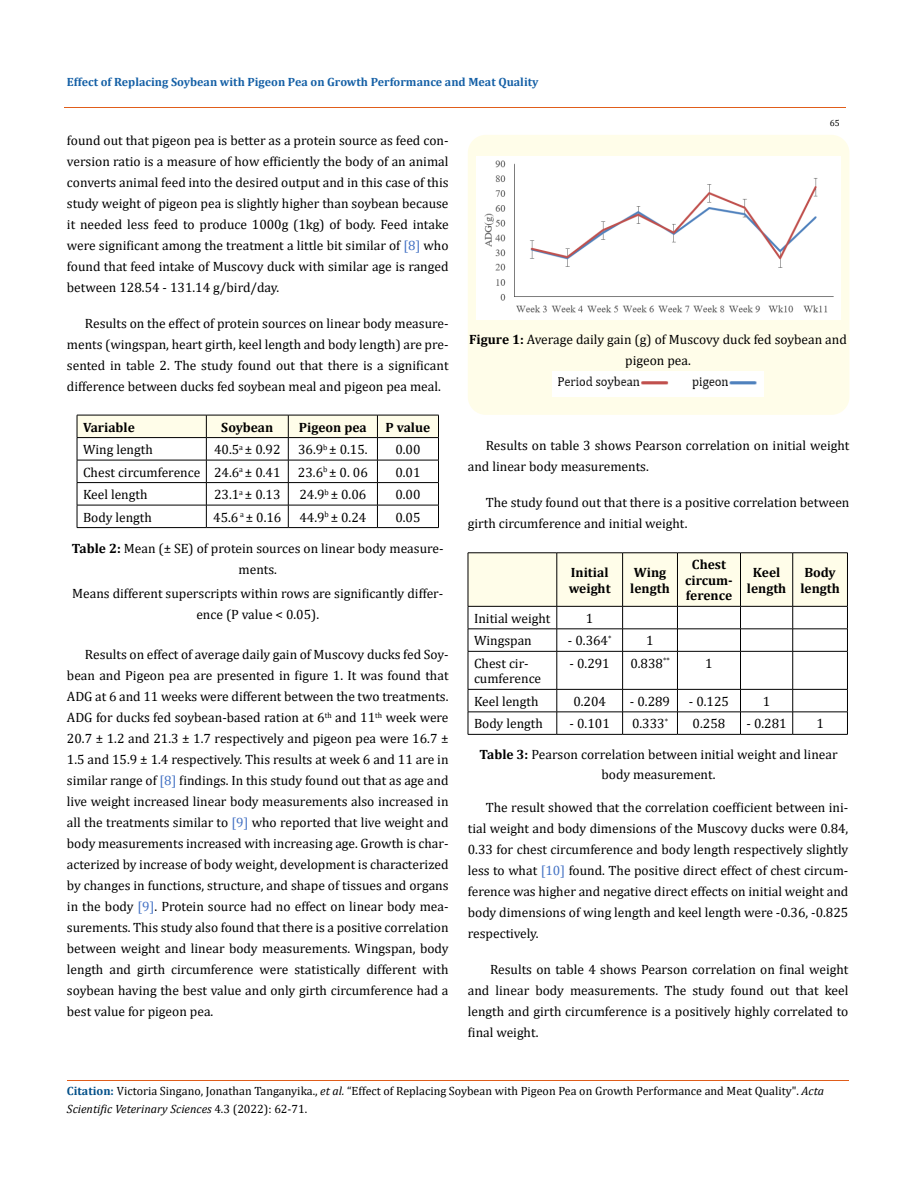
<style>
.page{position:relative;width:917px;height:1188px;background:#fff}
.page>*{position:absolute;margin:0;border:0;box-sizing:border-box;transform-origin:0 0}
.t1{font:13.5px/21px "Cambria";color:#000;text-align:justify}
.t2{font:700 13.5px/15.6px "Cambria";color:#000;text-align:center}
.t3{font:12px/18px "Cambria";color:#000}
.t4{font:700 12px "Cambria";color:#1560a6}
.t5{font:9px "Cambria";color:#000}
.s1{color:#4472c4}
.s2{font-weight:700}
.s3{font-weight:700;color:#035089}
.s4{font-style:italic}
</style>
<div class="page">
<svg style="left:77px;top:415px;width:362px;height:112px"></svg>
<hr style="left:77px;top:527px;width:129px;height:1px;background:#000">
<hr style="left:206px;top:527px;width:82px;height:1px;background:#000">
<hr style="left:288px;top:527px;width:89px;height:1px;background:#000">
<hr style="left:377px;top:527px;width:61px;height:1px;background:#000">
<div style="left:468px;top:135px;width:381px;height:280px;background:#fffde9;border-radius:18px"></div>
<img style="left:476px;top:157px;width:364px;height:163px">
<img style="left:553px;top:372px;width:211px;height:24px">
<svg style="left:467px;top:553px;width:381px;height:98px"></svg>
<hr style="left:468px;top:651px;width:89px;height:1px;background:#000">
<hr style="left:467px;top:652px;width:1px;height:37px;background:#000">
<hr style="left:556px;top:651px;width:66px;height:1px;background:#000">
<hr style="left:556px;top:652px;width:1px;height:37px;background:#000">
<hr style="left:622px;top:651px;width:55px;height:1px;background:#000">
<hr style="left:622px;top:652px;width:1px;height:37px;background:#000">
<hr style="left:677px;top:651px;width:63px;height:1px;background:#000">
<hr style="left:677px;top:652px;width:1px;height:37px;background:#000">
<hr style="left:740px;top:651px;width:52px;height:1px;background:#000">
<hr style="left:740px;top:652px;width:1px;height:37px;background:#000">
<hr style="left:792px;top:651px;width:55px;height:1px;background:#000">
<hr style="left:792px;top:652px;width:1px;height:37px;background:#000">
<hr style="left:847px;top:652px;width:1px;height:37px;background:#000">
<hr style="left:468px;top:689px;width:89px;height:1px;background:#000">
<hr style="left:556px;top:689px;width:66px;height:1px;background:#000">
<hr style="left:622px;top:689px;width:55px;height:1px;background:#000">
<hr style="left:677px;top:689px;width:63px;height:1px;background:#000">
<hr style="left:740px;top:689px;width:52px;height:1px;background:#000">
<hr style="left:792px;top:689px;width:55px;height:1px;background:#000">
<hr style="left:468px;top:712px;width:89px;height:1px;background:#000">
<svg style="left:467px;top:690px;width:1px;height:44px"></svg>
<hr style="left:556px;top:712px;width:66px;height:1px;background:#000">
<svg style="left:556px;top:690px;width:1px;height:44px"></svg>
<hr style="left:622px;top:712px;width:55px;height:1px;background:#000">
<svg style="left:622px;top:690px;width:1px;height:44px"></svg>
<hr style="left:677px;top:712px;width:63px;height:1px;background:#000">
<svg style="left:677px;top:690px;width:1px;height:44px"></svg>
<hr style="left:740px;top:712px;width:52px;height:1px;background:#000">
<svg style="left:740px;top:690px;width:1px;height:44px"></svg>
<hr style="left:792px;top:712px;width:55px;height:1px;background:#000">
<svg style="left:792px;top:690px;width:1px;height:44px"></svg>
<svg style="left:847px;top:690px;width:1px;height:44px"></svg>
<hr style="left:468px;top:734px;width:89px;height:1px;background:#000">
<hr style="left:556px;top:734px;width:66px;height:1px;background:#000">
<hr style="left:622px;top:734px;width:55px;height:1px;background:#000">
<hr style="left:677px;top:734px;width:63px;height:1px;background:#000">
<hr style="left:740px;top:734px;width:52px;height:1px;background:#000">
<hr style="left:792px;top:734px;width:55px;height:1px;background:#000">
<hr style="left:64px;top:108px;width:781px;height:1px;background:#e05d1a">
<hr style="left:67px;top:1080px;width:781px;height:1px;background:#e05d1a">
<p class="t4" style="left:67px;top:73px;width:473px">Effect of Replacing Soybean with Pigeon Pea on Growth Performance and Meat Quality</p>
<p class="t5" style="left:829px;top:118px;width:11px">65</p>
<p class="t1" style="left:67px;top:130px;width:383px">found out that pigeon pea is better as a protein source as feed con&shy;version ratio is a measure of how efficiently the body of an animal converts animal feed into the desired output and in this case of this study weight of pigeon pea is slightly higher than soybean because it needed less feed to produce 1000g (1kg) of body. Feed intake were significant among the treatment a little bit similar of <span class="s1">[8]</span> who found that feed intake of Muscovy duck with similar age is ranged between 128.54 - 131.14 g/bird/day.</p>
<p class="t1" style="left:67px;top:313px;width:383px;text-indent:18px">Results on the effect of protein sources on linear body measure&shy;ments (wingspan, heart girth, keel length and body length) are pre&shy;sented in table 2. The study found out that there is a significant difference between ducks fed soybean meal and pigeon pea meal.</p>
<p class="t2" style="left:83px;top:419px;width:53px">Variable</p>
<p class="t2" style="left:221px;top:419px;width:54px">Soybean</p>
<p class="t2" style="left:299px;top:419px;width:69px">Pigeon pea</p>
<p class="t2" style="left:385px;top:419px;width:46px">P value</p>
<p class="t1" style="left:83px;top:439px;width:71px">Wing length</p>
<p class="t1" style="left:214px;top:439px;width:68px">40.5<sup>a</sup> ± 0.92</p>
<p class="t1" style="left:298px;top:439px;width:71px">36.9<sup>b</sup> ± 0.15.</p>
<p class="t1" style="left:395px;top:439px;width:27px">0.00</p>
<p class="t1" style="left:83px;top:461px;width:199px">Chest circumference 24.6<sup>a</sup> ± 0.41</p>
<p class="t1" style="left:298px;top:461px;width:71px">23.6<sup>b</sup> ± 0. 06</p>
<p class="t1" style="left:395px;top:461px;width:27px">0.01</p>
<p class="t1" style="left:83px;top:484px;width:66px">Keel length</p>
<p class="t1" style="left:214px;top:484px;width:68px">23.1<sup>a</sup> ± 0.13</p>
<p class="t1" style="left:299px;top:484px;width:68px">24.9<sup>b</sup> ± 0.06</p>
<p class="t1" style="left:395px;top:484px;width:27px">0.00</p>
<p class="t1" style="left:83px;top:506px;width:70px">Body length</p>
<p class="t1" style="left:213px;top:506px;width:70px">45.6 <sup>a</sup> ± 0.16</p>
<p class="t1" style="left:299px;top:506px;width:68px">44.9<sup>b</sup> ± 0.24</p>
<p class="t1" style="left:395px;top:506px;width:27px">0.05</p>
<p class="t1" style="left:72px;top:538px;width:373px;text-align:center"><span class="s2">Table 2:</span> Mean (± SE) of protein sources on linear body measure&shy;ments.</p>
<p class="t1" style="left:72px;top:583px;width:372px;text-align:center">Means different superscripts within rows are significantly differ&shy;ence (P value &lt; 0.05).</p>
<p class="t1" style="left:67px;top:644px;width:383px;text-indent:18px">Results on effect of average daily gain of Muscovy ducks fed Soy&shy;bean and Pigeon pea are presented in figure 1. It was found that ADG at 6 and 11 weeks were different between the two treatments.<br>ADG for ducks fed soybean-based ration at 6<sup>th</sup> and 11<sup>th</sup> week were 20.7 ± 1.2 and 21.3 ± 1.7 respectively and pigeon pea were 16.7 ± 1.5 and 15.9 ± 1.4 respectively. This results at week 6 and 11 are in similar range of <span class="s1">[8]</span> findings. In this study found out that as age and live weight increased linear body measurements also increased in all the treatments similar to <span class="s1">[9]</span> who reported that live weight and body measurements increased with increasing age. Growth is char&shy;acterized by increase of body weight, development is characterized by changes in functions, structure, and shape of tissues and organs in the body <span class="s1">[9]</span>. Protein source had no effect on linear body mea&shy;surements. This study also found that there is a positive correlation between weight and linear body measurements. Wingspan, body length and girth circumference were statistically different with soybean having the best value and only girth circumference had a best value for pigeon pea.</p>
<p class="t1" style="left:469px;top:329px;width:379px;text-align:center"><span class="s2">Figure 1:</span> Average daily gain (g) of Muscovy duck fed soybean and pigeon pea.</p>
<p class="t1" style="left:468px;top:435px;width:383px;text-indent:18px">Results on table 3 shows Pearson correlation on initial weight and linear body measurements.</p>
<p class="t1" style="left:468px;top:492px;width:383px;text-indent:18px">The study found out that there is a positive correlation between girth circumference and initial weight.</p>
<p class="t2" style="left:568px;top:564px;width:43px;text-align:left">Initial weight</p>
<p class="t2" style="left:630px;top:564px;width:41px;text-align:left">Wing length</p>
<p class="t2" style="left:685px;top:557px;width:49px">Chest circum&shy;ference</p>
<p class="t2" style="left:746px;top:564px;width:41px">Keel length</p>
<p class="t2" style="left:800px;top:564px;width:41px">Body length</p>
<p class="t1" style="left:474px;top:608px;width:78px">Initial weight</p>
<p class="t1" style="left:586px;top:608px;width:9px">1</p>
<p class="t1" style="left:474px;top:630px;width:59px">Wingspan</p>
<p class="t1" style="left:568px;top:630px;width:45px">- 0.364<sup>*</sup></p>
<p class="t1" style="left:646px;top:630px;width:9px">1</p>
<p class="t1" style="left:474px;top:655px;width:69px;line-height:15.6px">Chest cir&shy;cumference</p>
<p class="t1" style="left:569px;top:653px;width:42px">- 0.291</p>
<p class="t1" style="left:630px;top:653px;width:41px">0.838<sup>**</sup></p>
<p class="t1" style="left:705px;top:653px;width:9px">1</p>
<p class="t1" style="left:474px;top:691px;width:66px">Keel length</p>
<p class="t1" style="left:573px;top:691px;width:34px">0.204</p>
<p class="t1" style="left:630px;top:691px;width:42px">- 0.289</p>
<p class="t1" style="left:689px;top:691px;width:42px">- 0.125</p>
<p class="t1" style="left:762px;top:691px;width:9px">1</p>
<p class="t1" style="left:474px;top:713px;width:70px">Body length</p>
<p class="t1" style="left:569px;top:713px;width:42px">- 0.101</p>
<p class="t1" style="left:632px;top:713px;width:38px">0.333<sup>*</sup></p>
<p class="t1" style="left:692px;top:713px;width:34px">0.258</p>
<p class="t1" style="left:746px;top:713px;width:42px">- 0.281</p>
<p class="t1" style="left:816px;top:713px;width:9px">1</p>
<p class="t1" style="left:479px;top:744px;width:359px;line-height:20.2px;text-align:center"><span class="s2">Table 3:</span> Pearson correlation between initial weight and linear body measurement.</p>
<p class="t1" style="left:468px;top:797px;width:382px;text-indent:18px">The result showed that the correlation coefficient between ini&shy;tial weight and body dimensions of the Muscovy ducks were 0.84, 0.33 for chest circumference and body length respectively slightly less to what <span class="s1">[10]</span> found. The positive direct effect of chest circum&shy;ference was higher and negative direct effects on initial weight and body dimensions of wing length and keel length were -0.36, -0.825 respectively.</p>
<p class="t1" style="left:468px;top:959px;width:382px;text-indent:22px">Results on table 4 shows Pearson correlation on final weight and linear body measurements. The study found out that keel length and girth circumference is a positively highly correlated to final weight.</p>
<p class="t3" style="left:67px;top:1082px;width:758px"><span class="s3">Citation:</span> Victoria Singano, Jonathan Tanganyika., <span class="s4">et al.</span> “Effect of Replacing Soybean with Pigeon Pea on Growth Performance and Meat Quality". <span class="s4">Acta<br>Scientific Veterinary Sciences</span> 4.3 (2022): 62-71.</p>
</div>
